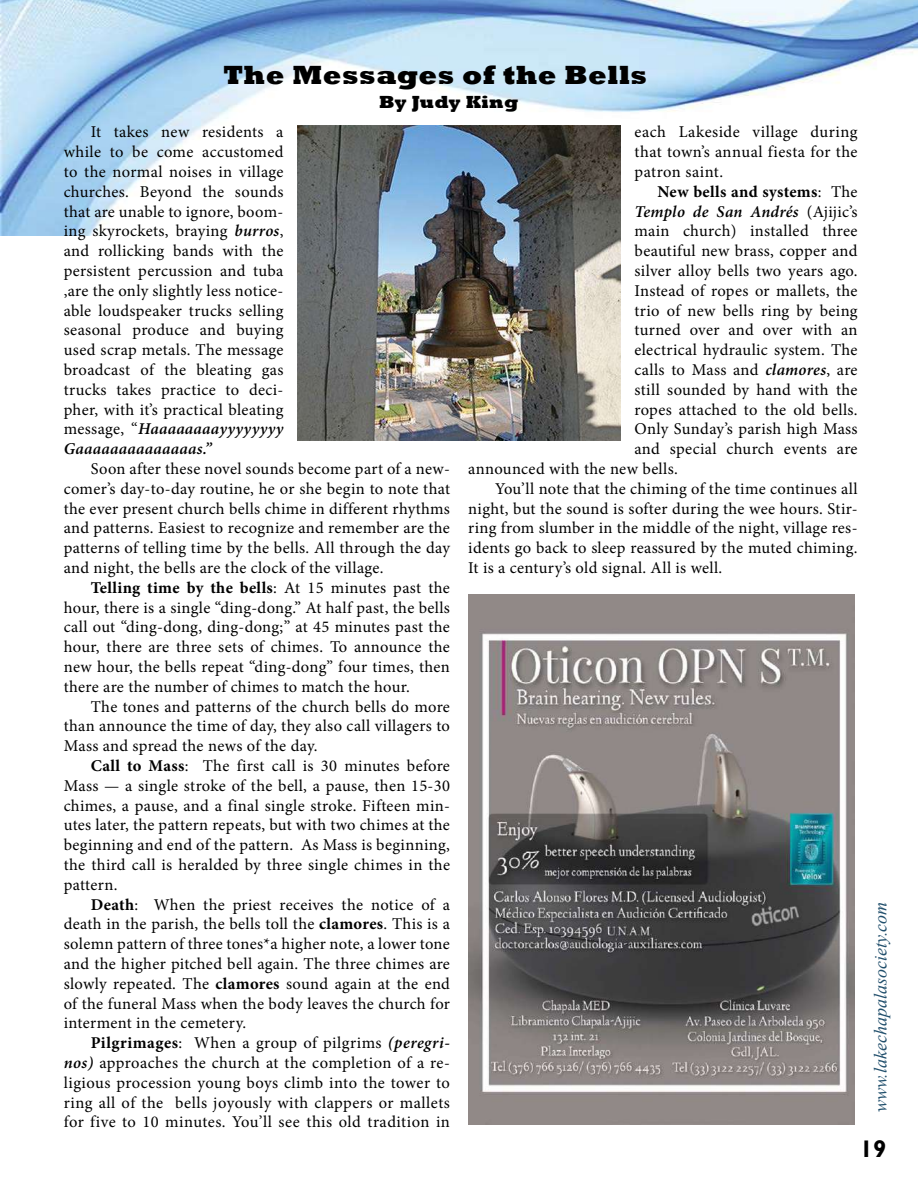
<style>
.page{position:relative;width:918px;height:1188px;background:#fff}
.page>*{position:absolute;margin:0;border:0;box-sizing:border-box;transform-origin:0 0}
.t1{font:800 27px "Rockwell";letter-spacing:.02em;color:#000}
.t2{font:700 24px "Gill Sans";color:#000}
.t3{font:italic 18px "Times New Roman";color:#214f6c}
.t4{font:800 18px "Rockwell";letter-spacing:.02em;color:#000}
.t5{font:16.5px/19.8px "Minion Pro";letter-spacing:.02em;color:#000;text-align:justify}
.t6{font:italic 600 16.5px "Minion Pro";letter-spacing:.015em;color:#000}
.t7{font:700 16.5px "Minion Pro";letter-spacing:.02em;color:#000}
.s1{font-weight:600;font-style:italic}
.s2{font-weight:700}
.s3{font-weight:400}
.s4{font-weight:400;font-style:normal}
</style>
<div class="page">
<img style="left:0;top:0;width:918px;height:235px">
<img style="left:468px;top:594px;width:386px;height:530px">
<img style="left:297px;top:125px;width:324px;height:316px">
<h1 class="t1" style="left:223px;top:59px;width:426px">The Messages of the Bells</h1>
<p class="t4" style="left:379px;top:92px;width:141px">By Judy King</p>
<p class="t5" style="left:64px;top:122px;width:221px;text-indent:27px">It takes new residents a while to be come accustomed to the normal noises in village churches. Beyond the sounds that are unable to ignore, boom&shy;ing skyrockets, braying <span class="s1">burros</span>, and rollicking bands with the persistent percussion and tuba ,are the only slightly less notice&shy;able loudspeaker trucks selling seasonal produce and buying used scrap metals. The message broadcast of the bleating gas trucks takes practice to deci&shy;pher, with it’s practical bleating message, “<span class="s1">Haaaaaaaayyyyyyyy Gaaaaaaaaaaaaaas.”</span></p>
<p class="t5" style="left:64px;top:459px;width:388px;text-indent:27px">Soon after these novel sounds become part of a new&shy;comer’s day-to-day routine, he or she begin to note that the ever present church bells chime in different rhythms and patterns. Easiest to recognize and remember are the patterns of telling time by the bells. All through the day and night, the bells are the clock of the village.</p>
<p class="t5" style="left:64px;top:578px;width:388px;text-indent:27px"><span class="s2">Telling time by the bells</span>: At 15 minutes past the hour, there is a single “ding-dong.” At half past, the bells call out “ding-dong, ding-dong;” at 45 minutes past the hour, there are three sets of chimes. To announce the new hour, the bells repeat “ding-dong” four times, then there are the number of chimes to match the hour.</p>
<p class="t5" style="left:64px;top:696px;width:388px;text-indent:27px">The tones and patterns of the church bells do more than announce the time of day, they also call villagers to Mass and spread the news of the day.</p>
<p class="t5" style="left:64px;top:756px;width:388px;text-indent:27px"><span class="s2">Call to Mass</span>: The first call is 30 minutes before Mass — a single stroke of the bell, a pause, then 15-30 chimes, a pause, and a final single stroke. Fifteen min&shy;utes later, the pattern repeats, but with two chimes at the beginning and end of the pattern. As Mass is beginning, the third call is heralded by three single chimes in the pattern.</p>
<p class="t5" style="left:64px;top:894px;width:388px;text-indent:27px"><span class="s2">Death</span>: When the priest receives the notice of a death in the parish, the bells toll the <span class="s2">clamores</span>. This is a solemn pattern of three tones*a higher note, a lower tone and the higher pitched bell again. The three chimes are slowly repeated. The <span class="s2">clamores</span> sound again at the end of the funeral Mass when the body leaves the church for interment in the cemetery.</p>
<p class="t5" style="left:64px;top:1033px;width:388px;text-indent:27px"><span class="s2">Pilgrimages</span>: When a group of pilgrims <span class="s1">(peregri&shy;nos)</span> approaches the church at the completion of a re&shy;ligious procession young boys climb into the tower to ring all of the bells joyously with clappers or mallets for five to 10 minutes. You’ll see this old tradition in</p>
<p class="t5" style="left:634px;top:122px;width:225px">each Lakeside village during that town’s annual fiesta for the patron saint.</p>
<p class="t7" style="left:657px;top:180px;width:202px">New bells and systems<span class="s3">: The</span></p>
<p class="t6" style="left:634px;top:200px;width:225px">Templo de San Andrés <span class="s4">(Ajijic’s</span></p>
<p class="t5" style="left:634px;top:221px;width:225px">main church) installed three</p>
<p class="t5" style="left:634px;top:241px;width:225px">beautiful new brass, copper and</p>
<p class="t5" style="left:634px;top:261px;width:225px">silver alloy bells two years ago.</p>
<p class="t5" style="left:634px;top:281px;width:225px">Instead of ropes or mallets, the</p>
<p class="t5" style="left:634px;top:300px;width:225px">trio of new bells ring by being</p>
<p class="t5" style="left:634px;top:320px;width:225px">turned over and over with an</p>
<p class="t5" style="left:634px;top:340px;width:225px">electrical hydraulic system. The</p>
<p class="t5" style="left:634px;top:360px;width:225px">calls to Mass and <span class="s1">clamores</span>, are</p>
<p class="t5" style="left:634px;top:380px;width:225px">still sounded by hand with the</p>
<p class="t5" style="left:634px;top:399px;width:225px">ropes attached to the old bells.</p>
<p class="t5" style="left:634px;top:419px;width:225px">Only Sunday’s parish high Mass</p>
<p class="t5" style="left:634px;top:439px;width:225px">and special church events are</p>
<p class="t5" style="left:468px;top:459px;width:211px">announced with the new bells.</p>
<p class="t5" style="left:495px;top:479px;width:364px">You’ll note that the chiming of the time continues all</p>
<p class="t5" style="left:468px;top:498px;width:391px">night, but the sound is softer during the wee hours. Stir-</p>
<p class="t5" style="left:468px;top:518px;width:391px">ring from slumber in the middle of the night, village res-</p>
<p class="t5" style="left:468px;top:538px;width:391px">idents go back to sleep reassured by the muted chiming.</p>
<p class="t5" style="left:468px;top:558px;width:255px">It is a century’s old signal. All is well.</p>
<p class="t3" style="left:868px;top:1112px;width:212px;rotate:-90deg">www.lakechapalasociety.com</p>
<h2 class="t2" style="left:860px;top:1135px;width:28px">19</h2>
</div>
